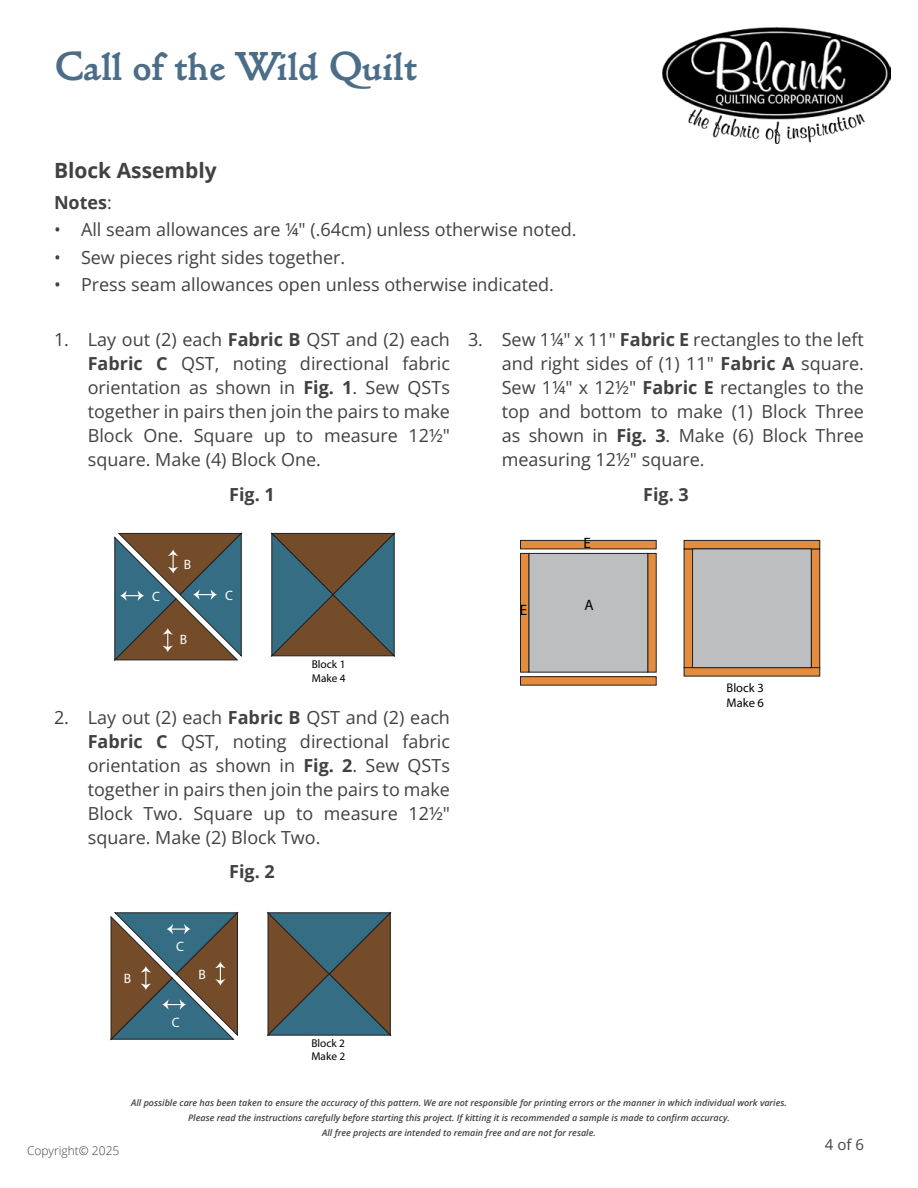
<style>
.page{position:relative;width:918px;height:1188px;background:#fff}
.page>*{position:absolute;margin:0;border:0;box-sizing:border-box;transform-origin:0 0}
.t1{font:700 42px "Golden Type ITC Std";color:#4b6d88}
.I-Headers{font:700 21px "Open Sans";color:#414042}
.t2{font:18px/24px "Open Sans";color:#414042;text-align:justify}
.I-Body_Center_Bold_-_Figures{font:700 18px "Open Sans";color:#414042}
.I_-_Bullet_Notes{font:700 18px "Open Sans";color:#414042}
.t3{font:15.15px "Myriad Pro";color:#000}
.t4{font:15px "Open Sans";color:#414042}
.t5{font:13.65px "Myriad Pro";color:#fff}
.t6{font:12.6px/15.1px "Myriad Pro";color:#000}
.t7{font:300 12px "Open Sans";color:#414042}
.t8{font:11.4px/13.6px "Myriad Pro";color:#000}
.t9{font:italic 600 9px/15px "Open Sans";color:#414042;text-align:center}
.s1{font-weight:400}
.s2{font-weight:700}
</style>
<div class="page">
<svg style="left:270px;top:532px;width:126px;height:125px;background:#58605a"></svg>
<svg style="left:114px;top:532px;width:128px;height:129px;background:#5f6560"></svg>
<svg style="left:267px;top:911px;width:125px;height:126px;background:#575e59"></svg>
<svg style="left:110px;top:911px;width:128px;height:130px;background:#626964"></svg>
<div style="left:684px;top:549px;width:9px;height:119px;background:#e58d3e"></div>
<div style="left:811px;top:549px;width:9px;height:119px;background:#e58d3e"></div>
<div style="left:811px;top:549px;width:9px;height:119px;border:1px solid #231f20"></div>
<div style="left:684px;top:540px;width:136px;height:9px;background:#e58d3e"></div>
<div style="left:684px;top:540px;width:136px;height:9px;border:1px solid #231f20"></div>
<div style="left:684px;top:668px;width:136px;height:8px;background:#e58d3e"></div>
<div style="left:693px;top:549px;width:118px;height:119px;background:#bcbec0"></div>
<div style="left:692px;top:549px;width:120px;height:119px;border:1px solid #231f20"></div>
<div style="left:521px;top:553px;width:8px;height:119px;background:#e58d3e"></div>
<div style="left:520px;top:553px;width:9px;height:119px;border:1px solid #231f20"></div>
<div style="left:648px;top:553px;width:8px;height:119px;background:#e58d3e"></div>
<div style="left:521px;top:540px;width:135px;height:9px;background:#e58d3e"></div>
<div style="left:520px;top:540px;width:137px;height:9px;border:1px solid #231f20"></div>
<div style="left:521px;top:677px;width:135px;height:8px;background:#e58d3e"></div>
<div style="left:520px;top:676px;width:137px;height:9px;border:1px solid #231f20"></div>
<div style="left:529px;top:553px;width:119px;height:119px;background:#bcbec0"></div>
<div style="left:529px;top:553px;width:119px;height:119px;border:1px solid #231f20"></div>
<img style="left:662px;top:27px;width:229px;height:117px">
<h1 class="t1" style="left:54px;top:41px;width:365px">Call of the Wild Quilt</h1>
<p class="I-Headers" style="left:54px;top:156px;width:164px">Block Assembly</p>
<p class="I_-_Bullet_Notes" style="left:54px;top:190px;width:59px">Notes<span class="s1">:</span></p>
<p class="t2" style="left:54px;top:217px;width:524px">• All seam allowances are ¼" (.64cm) unless otherwise noted.</p>
<p class="t2" style="left:54px;top:245px;width:293px">• Sew pieces right sides together.</p>
<p class="t2" style="left:54px;top:272px;width:502px">• Press seam allowances open unless otherwise indicated.</p>
<p class="t2" style="left:88px;top:327px;width:364px;text-indent:-34px">1. Lay out (2) each <span class="s2">Fabric B</span> QST and (2) each <span class="s2">Fabric C</span> QST, noting directional fabric orientation as shown in <span class="s2">Fig. 1</span>. Sew QSTs together in pairs then join the pairs to make Block One. Square up to measure 12½" square. Make (4) Block One.</p>
<p class="I-Body_Center_Bold_-_Figures" style="left:229px;top:481px;width:47px">Fig. 1</p>
<p class="t2" style="left:502px;top:327px;width:364px;text-indent:-34px">3. Sew 1¼" x 11" <span class="s2">Fabric E</span> rectangles to the left and right sides of (1) 11" <span class="s2">Fabric A</span> square.<br>Sew 1¼" x 12½" <span class="s2">Fabric E</span> rectangles to the top and bottom to make (1) Block Three as shown in <span class="s2">Fig. 3</span>. Make (6) Block Three measuring 12½" square.</p>
<p class="I-Body_Center_Bold_-_Figures" style="left:643px;top:481px;width:47px">Fig. 3</p>
<p class="t5" style="left:184px;top:556px;width:9px">B</p>
<p class="t5" style="left:152px;top:588px;width:9px">C</p>
<p class="t5" style="left:225px;top:587px;width:9px">C</p>
<p class="t5" style="left:180px;top:631px;width:9px">B</p>
<p class="t8" style="left:312px;top:658px;width:35px">Block 1<br>Make 4</p>
<p class="t2" style="left:88px;top:705px;width:364px;text-indent:-34px">2. Lay out (2) each <span class="s2">Fabric B</span> QST and (2) each <span class="s2">Fabric C</span> QST, noting directional fabric orientation as shown in <span class="s2">Fig. 2</span>. Sew QSTs together in pairs then join the pairs to make Block Two. Square up to measure 12½" square. Make (2) Block Two.</p>
<p class="I-Body_Center_Bold_-_Figures" style="left:229px;top:859px;width:47px">Fig. 2</p>
<p class="t5" style="left:124px;top:970px;width:9px">B</p>
<p class="t5" style="left:176px;top:938px;width:9px">C</p>
<p class="t5" style="left:172px;top:1014px;width:9px">C</p>
<p class="t5" style="left:198px;top:966px;width:9px">B</p>
<p class="t8" style="left:311px;top:1036px;width:35px">Block 2<br>Make 2</p>
<p class="t3" style="left:520px;top:601px;width:9px">E</p>
<p class="t3" style="left:583px;top:533px;width:9px">E</p>
<p class="t3" style="left:584px;top:596px;width:11px">A</p>
<p class="t6" style="left:727px;top:680px;width:39px">Block 3<br>Make 6</p>
<p class="t7" style="left:27px;top:1142px;width:94px">Copyright© 2025</p>
<p class="t9" style="left:131px;top:1095px;width:657px">All possible care has been taken to ensure the accuracy of this pattern. We are not responsible for printing errors or the manner in which individual work varies.<br>Please read the instructions carefully before starting this project. If kitting it is recommended a sample is made to confirm accuracy.<br>All free projects are intended to remain free and are not for resale.</p>
<p class="t4" style="left:825px;top:1134px;width:41px">4 of 6</p>
</div>
